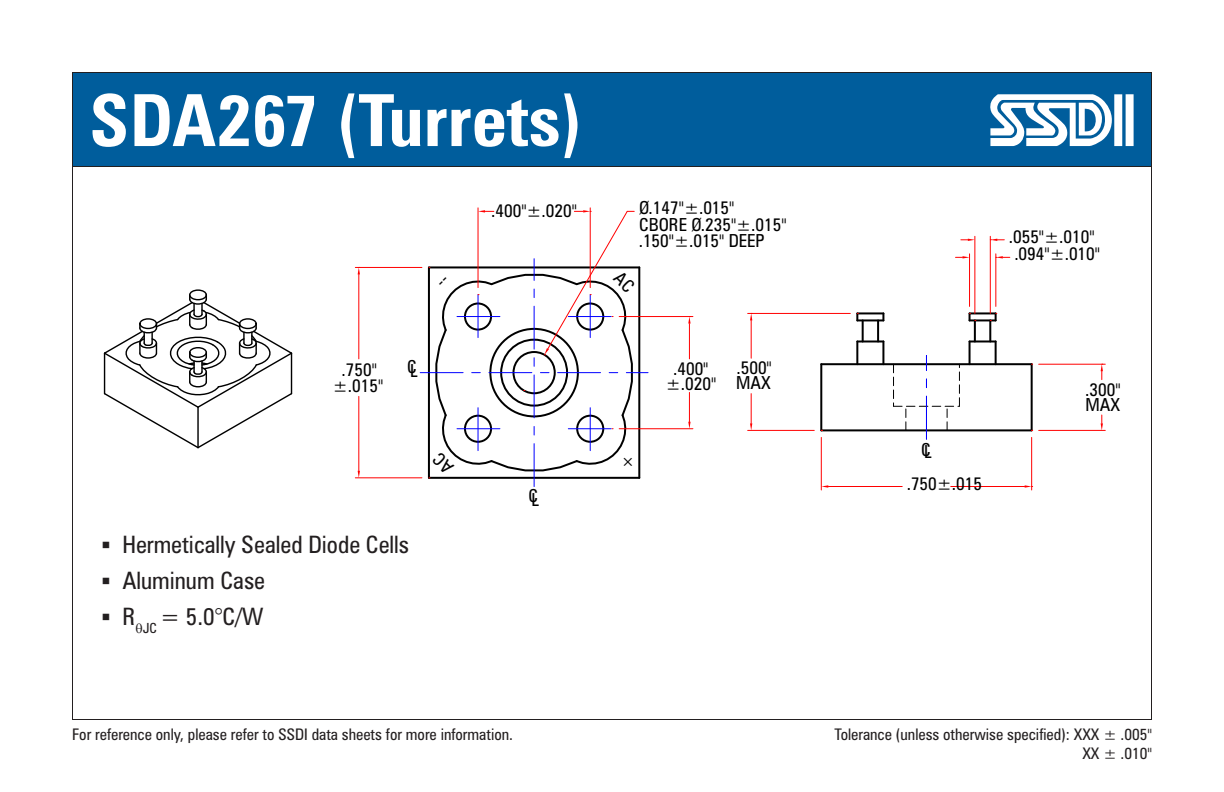
<style>
.page{position:relative;width:1224px;height:792px;background:#fff}
.page>*{position:absolute;margin:0;border:0;box-sizing:border-box;transform-origin:0 0}
.t1{font:700 condensed 72px "Zurich BT";color:#fff}
.t2{font:condensed 24px "Zurich BT";color:#231f20}
.t3{font:condensed 18px/16.4px "Zurich BT";color:#000}
.t4{font:condensed 16px "Zurich BT";color:#231f20}
.s1{font-family:"Century";font-stretch:normal}
</style>
<div class="page">
<div style="left:72px;top:72px;width:1080px;height:94px;background:#005d9c"></div>
<div style="left:72px;top:72px;width:1080px;height:95px;border:1px solid #231f20"></div>
<svg style="left:990px;top:94px;width:122px;height:52px"></svg>
<div style="left:1114px;top:94px;width:8px;height:52px;background:#fff"></div>
<div style="left:1126px;top:94px;width:8px;height:52px;background:#fff"></div>
<div style="left:189px;top:289px;width:18px;height:11px;border:1px solid #000;border-radius:50%"></div>
<svg style="left:103px;top:295px;width:190px;height:154px"></svg>
<hr style="left:821px;top:363px;width:211px;height:2px;background:#000">
<hr style="left:820px;top:364px;width:2px;height:66px;background:#000">
<hr style="left:821px;top:429px;width:211px;height:2px;background:#000">
<hr style="left:1031px;top:364px;width:2px;height:66px;background:#000">
<hr style="left:970px;top:340px;width:26px;height:2px;background:#000">
<hr style="left:970px;top:312px;width:26px;height:2px;background:#000">
<hr style="left:970px;top:319px;width:26px;height:2px;background:#000">
<hr style="left:974px;top:320px;width:2px;height:21px;background:#000">
<hr style="left:989px;top:320px;width:2px;height:21px;background:#000">
<hr style="left:969px;top:341px;width:2px;height:23px;background:#000">
<hr style="left:995px;top:341px;width:2px;height:23px;background:#000">
<hr style="left:856px;top:341px;width:2px;height:23px;background:#000">
<hr style="left:882px;top:341px;width:2px;height:23px;background:#000">
<hr style="left:862px;top:320px;width:2px;height:21px;background:#000">
<hr style="left:877px;top:320px;width:2px;height:21px;background:#000">
<hr style="left:857px;top:319px;width:26px;height:2px;background:#000">
<hr style="left:857px;top:312px;width:26px;height:2px;background:#000">
<hr style="left:857px;top:340px;width:26px;height:2px;background:#000">
<svg style="left:882px;top:313px;width:2px;height:7px"></svg>
<svg style="left:893px;top:355px;width:67px;height:84px"></svg>
<hr style="left:355px;top:477px;width:67px;height:1px;background:#f00">
<hr style="left:355px;top:267px;width:67px;height:1px;background:#f00">
<hr style="left:358px;top:396px;width:1px;height:75px;background:#f00">
<hr style="left:358px;top:274px;width:1px;height:85px;background:#f00">
<svg style="left:358px;top:471px;width:2px;height:7px"></svg>
<hr style="left:1039px;top:430px;width:66px;height:1px;background:#f00">
<hr style="left:1039px;top:364px;width:66px;height:1px;background:#f00">
<svg style="left:1101px;top:415px;width:2px;height:15px"></svg>
<svg style="left:1101px;top:364px;width:2px;height:16px"></svg>
<hr style="left:821px;top:437px;width:1px;height:53px;background:#f00">
<hr style="left:1031px;top:437px;width:1px;height:53px;background:#f00">
<hr style="left:828px;top:486px;width:74px;height:1px;background:#f00">
<hr style="left:951px;top:486px;width:74px;height:1px;background:#f00">
<svg style="left:821px;top:485px;width:7px;height:3px"></svg>
<svg style="left:1025px;top:485px;width:8px;height:3px"></svg>
<hr style="left:748px;top:430px;width:66px;height:1px;background:#f00">
<hr style="left:748px;top:313px;width:102px;height:1px;background:#f00">
<hr style="left:751px;top:320px;width:1px;height:38px;background:#f00">
<svg style="left:750px;top:394px;width:2px;height:36px"></svg>
<svg style="left:856px;top:313px;width:2px;height:7px"></svg>
<svg style="left:750px;top:313px;width:2px;height:7px"></svg>
<hr style="left:969px;top:254px;width:1px;height:52px;background:#f00">
<hr style="left:995px;top:254px;width:1px;height:52px;background:#f00">
<svg style="left:956px;top:256px;width:13px;height:3px"></svg>
<svg style="left:996px;top:256px;width:14px;height:3px"></svg>
<hr style="left:975px;top:236px;width:1px;height:77px;background:#f00">
<hr style="left:990px;top:236px;width:1px;height:77px;background:#f00">
<svg style="left:961px;top:239px;width:14px;height:2px"></svg>
<svg style="left:969px;top:313px;width:7px;height:8px"></svg>
<svg style="left:990px;top:313px;width:7px;height:8px"></svg>
<svg style="left:990px;top:239px;width:14px;height:2px"></svg>
<hr style="left:478px;top:208px;width:1px;height:80px;background:#f00">
<hr style="left:590px;top:208px;width:1px;height:80px;background:#f00">
<hr style="left:619px;top:428px;width:74px;height:1px;background:#f00">
<hr style="left:619px;top:316px;width:74px;height:1px;background:#f00">
<hr style="left:689px;top:392px;width:1px;height:30px;background:#f00">
<hr style="left:689px;top:324px;width:1px;height:35px;background:#f00">
<svg style="left:688px;top:422px;width:3px;height:7px"></svg>
<svg style="left:688px;top:317px;width:3px;height:7px"></svg>
<svg style="left:420px;top:210px;width:228px;height:277px"></svg>
<p class="t1" style="left:89px;top:77px;width:495px">SDA267 (Turrets)</p>
<p class="t3" style="left:333px;top:361px;width:52px;text-align:center">.750" ±.015"</p>
<p class="t3" style="left:407px;top:361px;width:12px">CL</p>
<p class="t2" style="left:102px;top:530px;width:309px"><span class="s1">▪</span> Hermetically Sealed Diode Cells</p>
<p class="t2" style="left:102px;top:566px;width:165px"><span class="s1">▪</span> Aluminum Case</p>
<p class="t2" style="left:102px;top:602px;width:163px"><span class="s1">▪</span> R <sub>JC</sub> = 5.0°C/W</p>
<p class="t3" style="left:491px;top:202px;width:87px">.400"±.020"</p>
<p class="t3" style="left:528px;top:489px;width:12px">CL</p>
<p class="t3" style="left:639px;top:200px;width:149px">Ø.147"±.015"<br>CBORE Ø.235"±.015" .150"±.015" DEEP</p>
<p class="t3" style="left:666px;top:362px;width:52px;line-height:14.8px;text-align:center">.400" ±.020"</p>
<p class="t3" style="left:736px;top:361px;width:37px;line-height:14.4px">.500"<br>MAX</p>
<p class="t3" style="left:1009px;top:228px;width:87px">.055"±.010"</p>
<p class="t3" style="left:1014px;top:246px;width:87px">.094"±.010"</p>
<p class="t3" style="left:921px;top:442px;width:12px">CL</p>
<p class="t3" style="left:907px;top:475px;width:77px">.750±.015</p>
<p class="t3" style="left:1085px;top:383px;width:37px;line-height:14.6px">.300"<br>MAX</p>
<p class="t4" style="left:72px;top:725px;width:443px">For reference only, please refer to SSDI data sheets for more information.</p>
<p class="t4" style="left:835px;top:725px;width:319px">Tolerance (unless otherwise specified): XXX ± .005"</p>
<p class="t4" style="left:1082px;top:744px;width:71px">XX ± .010"</p>
</div>
